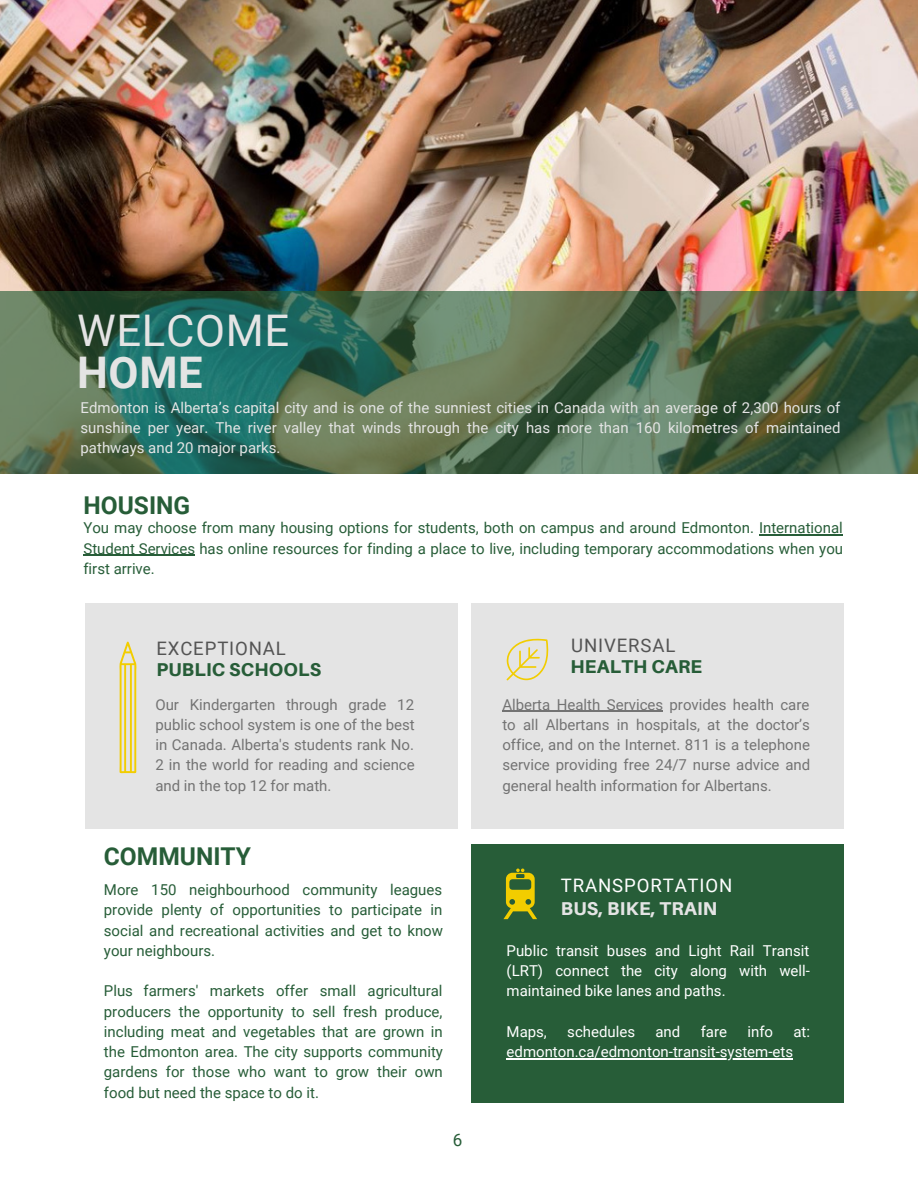
<style>
.page{position:relative;width:918px;height:1188px;background:#fff}
.page>*{position:absolute;margin:0;border:0;box-sizing:border-box;transform-origin:0 0}
.t1{font:43.65px "Roboto";letter-spacing:.015em;color:#e4e4e4}
.t2{font:700 43.65px "Roboto";color:#e4e4e4}
.t3{font:700 24.6px "Roboto";color:#275d38}
.t4{font:800 18.6px "Aileron";letter-spacing:.01em;color:#275d38}
.t5{font:18.6px "Roboto";letter-spacing:.05em;color:#545454}
.t6{font:18.6px "Roboto";letter-spacing:.045em;color:#fff}
.t7{font:800 18.6px "Aileron";letter-spacing:.01em;color:#e4e4e4}
.t8{font:17.1px "Roboto";color:#275d38}
.t9{font:15px/20.2px "Roboto";color:#275d38;text-align:justify}
.t10{font:15px/20.2px "Roboto";color:#737373;text-align:justify}
.t11{font:15px/20.2px "Roboto";color:#e4e4e4;text-align:justify}
.t12{font:15px/20.2px "Roboto";color:#fff;text-align:justify}
</style>
<div class="page">
<div style="left:85px;top:604px;width:373px;height:225px;background:#e4e4e4"></div>
<svg style="left:120px;top:642px;width:16px;height:131px"></svg>
<div style="left:471px;top:844px;width:373px;height:259px;background:#275d38"></div>
<hr style="left:507px;top:1058px;width:286px;height:1px;background:#fff">
<svg style="left:503px;top:869px;width:34px;height:50px"></svg>
<div style="left:471px;top:604px;width:373px;height:225px;background:#e4e4e4"></div>
<svg style="left:507px;top:639px;width:41px;height:41px"></svg>
<hr style="left:502px;top:711px;width:161px;height:1px;background:#737373">
<img style="left:0;top:0;width:918px;height:291px">
<svg style="left:0;top:291px;width:918px;height:183px;background:#476a50"></svg>
<hr style="left:759px;top:534px;width:84px;height:2px;background:#275d38">
<hr style="left:83px;top:555px;width:112px;height:1px;background:#275d38">
<p class="t1" style="left:77px;top:306px;width:214px">WELCOME</p>
<p class="t2" style="left:77px;top:348px;width:127px">HOME</p>
<p class="t11" style="left:81px;top:398px;width:762px">Edmonton is Alberta’s capital city and is one of the sunniest cities in Canada with an average of 2,300 hours of sunshine per year. The river valley that winds through the city has more than 160 kilometres of maintained pathways and 20 major parks.</p>
<p class="t3" style="left:83px;top:491px;width:108px">HOUSING</p>
<p class="t9" style="left:83px;top:518px;width:761px">You may choose from many housing options for students, both on campus and around Edmonton. International Student Services has online resources for finding a place to live, including temporary accommodations when you first arrive.</p>
<p class="t5" style="left:156px;top:638px;width:131px">EXCEPTIONAL</p>
<p class="t4" style="left:156px;top:658px;width:166px">PUBLIC SCHOOLS</p>
<p class="t10" style="left:155px;top:694px;width:261px">Our Kindergarten through grade 12 public school system is one of the best in Canada. Alberta's students rank No.<br>2 in the world for reading and science and in the top 12 for math.</p>
<p class="t3" style="left:104px;top:843px;width:149px">COMMUNITY</p>
<p class="t9" style="left:104px;top:880px;width:341px">More 150 neighbourhood community leagues provide plenty of opportunities to participate in social and recreational activities and get to know your neighbours.</p>
<p class="t9" style="left:104px;top:981px;width:341px">Plus farmers' markets offer small agricultural producers the opportunity to sell fresh produce, including meat and vegetables that are grown in the Edmonton area. The city supports community gardens for those who want to grow their own food but need the space to do it.</p>
<p class="t8" style="left:453px;top:1130px;width:11px">6</p>
<p class="t5" style="left:571px;top:635px;width:106px">UNIVERSAL</p>
<p class="t4" style="left:571px;top:655px;width:133px">HEALTH CARE</p>
<p class="t10" style="left:502px;top:694px;width:309px">Alberta Health Services provides health care to all Albertans in hospitals, at the doctor’s office, and on the Internet. 811 is a telephone service providing free 24/7 nurse advice and general health information for Albertans.</p>
<p class="t6" style="left:561px;top:875px;width:173px">TRANSPORTATION</p>
<p class="t7" style="left:561px;top:897px;width:158px">BUS, BIKE, TRAIN</p>
<p class="t12" style="left:507px;top:941px;width:305px">Public transit buses and Light Rail Transit (LRT) connect the city along with well&shy;maintained bike lanes and paths.</p>
<p class="t12" style="left:507px;top:1022px;width:42px">Maps,</p>
<p class="t12" style="left:567px;top:1022px;width:69px">schedules</p>
<p class="t12" style="left:655px;top:1022px;width:26px">and</p>
<p class="t12" style="left:701px;top:1022px;width:28px">fare</p>
<p class="t12" style="left:747px;top:1022px;width:27px">info</p>
<p class="t12" style="left:794px;top:1022px;width:18px">at:</p>
<p class="t12" style="left:507px;top:1042px;width:288px">edmonton.ca/edmonton-transit-system-ets</p>
</div>
